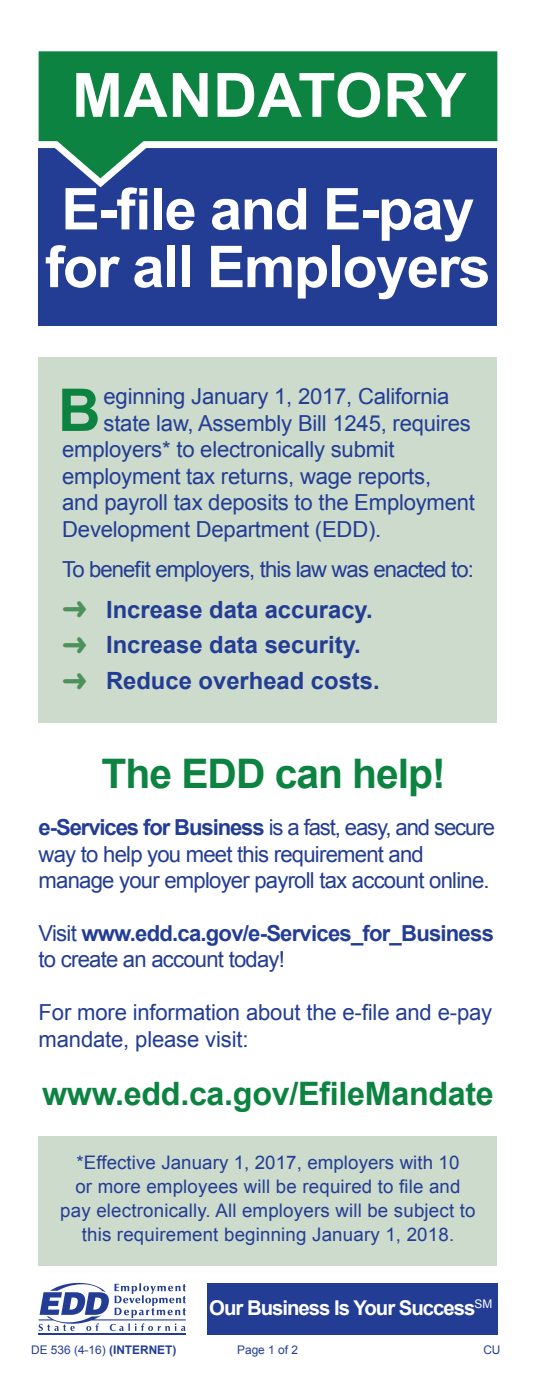
<style>
.page{position:relative;width:536px;height:1386px;background:#fff}
.page>*{position:absolute;margin:0;border:0;box-sizing:border-box;transform-origin:0 0}
.t1{font:700 61.07px "Arial";letter-spacing:.01em;color:#fff}
.t2{font:700 58.98px "Arial";color:#0c8340}
.t3{font:700 57.75px "Arial";letter-spacing:-.025em;color:#fff}
.t4{font:700 40.77px "Arial";letter-spacing:-.025em;color:#0c8340}
.t5{font:700 32.2px "Arial";letter-spacing:-.01em;color:#0c8340}
.t6{font:700 23.8px "Arial";color:#233d95}
.t7{font:22.05px/26.4px "Arial";letter-spacing:-.01em;color:#233d95}
.t8{font:22.05px/26.4px "Arial";letter-spacing:-.035em;color:#233d95}
.t9{font:22.05px "Arial";letter-spacing:-.05em;color:#233d95}
.t10{font:700 22.05px "Arial";letter-spacing:-.035em;color:#233d95}
.t11{font:22.05px "Arial";letter-spacing:-.04em;color:#233d95}
.t12{font:700 20.3px "Arial";letter-spacing:-.05em;color:#fff}
.t13{font:18.72px/23.8px "Arial";letter-spacing:.01em;color:#233d95;text-align:center}
.t14{font:11.9px "Arial";color:#233d95}
.s1{font-weight:700}
.s2{font-weight:400}
</style>
<div class="page">
<div style="left:39px;top:357px;width:458px;height:365px;background:#ccdbcb"></div>
<div style="left:39px;top:148px;width:458px;height:178px;background:#233d95"></div>
<div style="left:39px;top:1136px;width:458px;height:130px;background:#ccdbcb"></div>
<div style="left:207px;top:1283px;width:290px;height:52px;background:#233d95"></div>
<svg style="left:38px;top:51px;width:460px;height:146px"></svg>
<hr style="left:39px;top:1334px;width:147px;height:1px;background:#233d95">
<svg style="left:39px;top:1282px;width:147px;height:49px"></svg>
<svg style="left:39px;top:51px;width:458px;height:127px;fill:#0c8340"></svg>
<p class="t1" style="left:72px;top:55px;width:396px">MANDATORY</p>
<p class="t3" style="left:61px;top:171px;width:414px">E-file and E-pay</p>
<p class="t3" style="left:45px;top:228px;width:447px">for all Employers</p>
<p class="t2" style="left:58px;top:371px;width:44px">B</p>
<p class="t7" style="left:103px;top:384px;width:347px">eginning January 1, 2017, California</p>
<p class="t7" style="left:103px;top:410px;width:368px">state law, Assembly Bill 1245, requires</p>
<p class="t7" style="left:62px;top:437px;width:334px">employers* to electronically submit</p>
<p class="t7" style="left:62px;top:463px;width:370px">employment tax returns, wage reports,</p>
<p class="t7" style="left:62px;top:490px;width:414px">and payroll tax deposits to the Employment</p>
<p class="t7" style="left:62px;top:516px;width:320px">Development Department (EDD).</p>
<p class="t11" style="left:62px;top:555px;width:413px">To benefit employers, this law was enacted to:</p>
<p class="t6" style="left:106px;top:593px;width:268px">Increase data accuracy.</p>
<p class="t6" style="left:106px;top:629px;width:256px">Increase data security.</p>
<p class="t6" style="left:106px;top:665px;width:275px">Reduce overhead costs.</p>
<p class="t4" style="left:102px;top:746px;width:345px">The EDD can help!</p>
<p class="t9" style="left:39px;top:813px;width:457px"><span class="s1">e-Services for Business</span> is a fast, easy, and secure</p>
<p class="t8" style="left:39px;top:841px;width:452px">way to help you meet this requirement and manage your employer payroll tax account online.</p>
<p class="t10" style="left:39px;top:919px;width:456px"><span class="s2">Visit</span> www.edd.ca.gov/e-Services_for_Business</p>
<p class="t8" style="left:39px;top:947px;width:248px">to create an account today!</p>
<p class="t7" style="left:39px;top:1000px;width:455px">For more information about the e-file and e-pay mandate, please visit:</p>
<p class="t5" style="left:42px;top:1072px;width:453px">www.edd.ca.gov/EfileMandate</p>
<p class="t13" style="left:60px;top:1151px;width:416px">*Effective January 1, 2017, employers with 10<br>or more employees will be required to file and pay electronically. All employers will be subject to this requirement beginning January 1, 2018.</p>
<p class="t12" style="left:209px;top:1295px;width:284px">Our Business Is Your Success<sup>SM</sup></p>
<p class="t14" style="left:31px;top:1342px;width:147px">DE 536 (4-16) <span class="s1">(INTERNET)</span></p>
<p class="t14" style="left:237px;top:1342px;width:62px">Page 1 of 2</p>
<p class="t14" style="left:483px;top:1342px;width:19px">CU</p>
</div>
